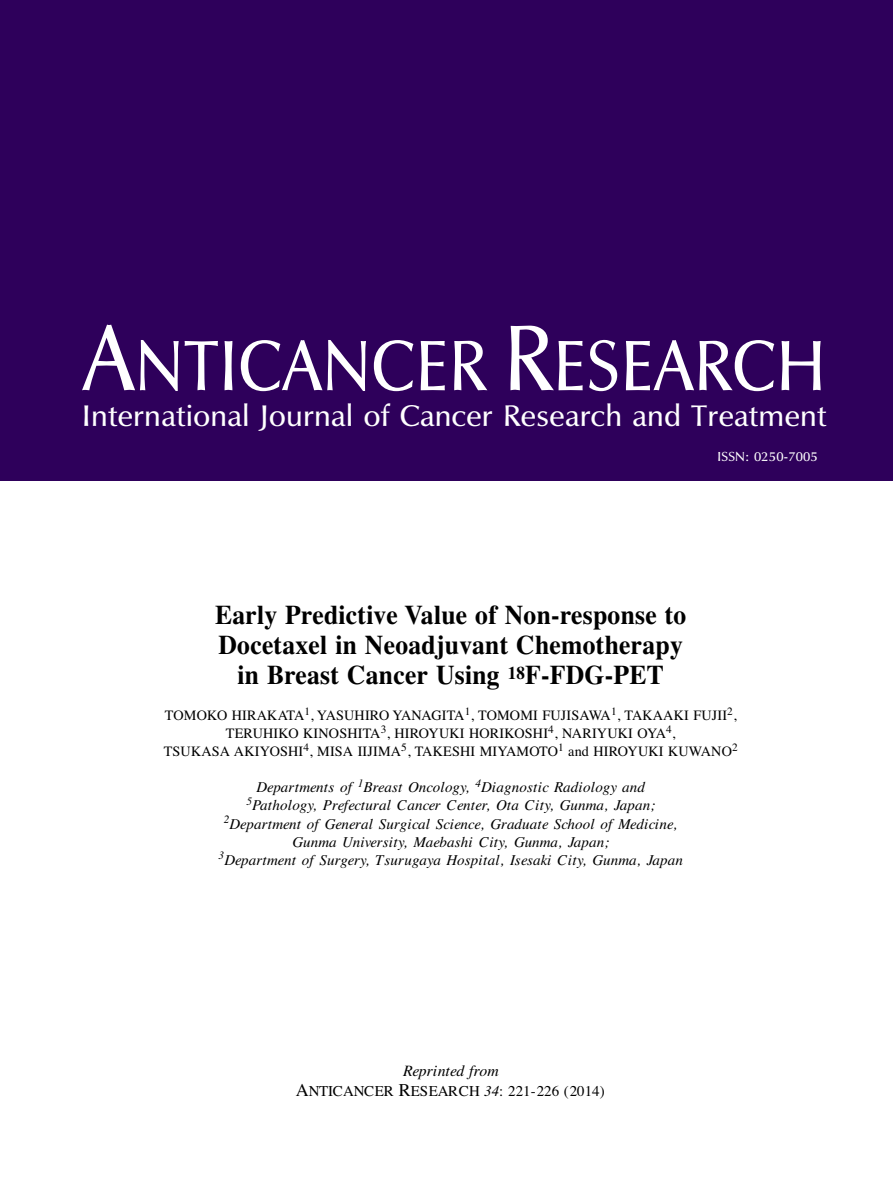
<style>
.page{position:relative;width:893px;height:1191px;background:#fff}
.page>*{position:absolute;margin:0;border:0;box-sizing:border-box;transform-origin:0 0}
.t1{font:73.5px "UB Optima";letter-spacing:.01em;color:#fff;scale:.9 1}
.t2{font:30.75px "UB Optima";letter-spacing:.01em;color:#fff}
.t3{font:700 27px/30px "Times";letter-spacing:.01em;color:#000;text-align:center;scale:.95 1}
.t4{font:italic 15.75px "Times";color:#000}
.t5{font:italic 15px/18px "Times";letter-spacing:.01em;color:#000;text-align:center}
.t6{font:15px "Times";color:#000}
.t7{font:14.25px/18px "Times";letter-spacing:.01em;color:#000;text-align:center}
.t8{font:13.5px "UB Optima";letter-spacing:.01em;color:#fff}
.s1{font-size:96px}
.s2{font-size:18px}
.s3{font-style:italic}
</style>
<div class="page">
<div style="left:0;top:0;width:893px;height:480px;background:#2e005b"></div>
<h1 class="t1" style="left:83px;top:326px;width:827px"><span class="s1">A</span>NTICANCER <span class="s1">R</span>ESEARCH</h1>
<h2 class="t2" style="left:82px;top:399px;width:746px">International Journal of Cancer Research and Treatment</h2>
<p class="t8" style="left:717px;top:449px;width:102px">ISSN: 0250-7005</p>
<h3 class="t3" style="left:215px;top:600px;width:498px">Early Predictive Value of Non-response to<br>Docetaxel in Neoadjuvant Chemotherapy in Breast Cancer Using <sup>18</sup>F-FDG-PET</h3>
<p class="t7" style="left:164px;top:706px;width:576px">TOMOKO HIRAKATA<sup>1</sup>, YASUHIRO YANAGITA<sup>1</sup>, TOMOMI FUJISAWA<sup>1</sup>, TAKAAKI FUJII<sup>2</sup>,<br>TERUHIKO KINOSHITA<sup>3</sup>, HIROYUKI HORIKOSHI<sup>4</sup>, NARIYUKI OYA<sup>4</sup>,<br>TSUKASA AKIYOSHI<sup>4</sup>, MISA IIJIMA<sup>5</sup>, TAKESHI MIYAMOTO<sup>1</sup> and HIROYUKI KUWANO<sup>2</sup></p>
<p class="t5" style="left:219px;top:778px;width:466px">Departments of <sup>1</sup>Breast Oncology, <sup>4</sup>Diagnostic Radiology and<br><sup>5</sup>Pathology, Prefectural Cancer Center, Ota City, Gunma, Japan; <sup>2</sup>Department of General Surgical Science, Graduate School of Medicine, Gunma University, Maebashi City, Gunma, Japan;<br><sup>3</sup>Department of Surgery, Tsurugaya Hospital, Isesaki City, Gunma, Japan</p>
<p class="t4" style="left:403px;top:1061px;width:97px">Reprinted from</p>
<p class="t6" style="left:296px;top:1082px;width:310px"><span class="s2">A</span>NTICANCER <span class="s2">R</span>ESEARCH <span class="s3">34</span>: 221-226 (2014)</p>
</div>
